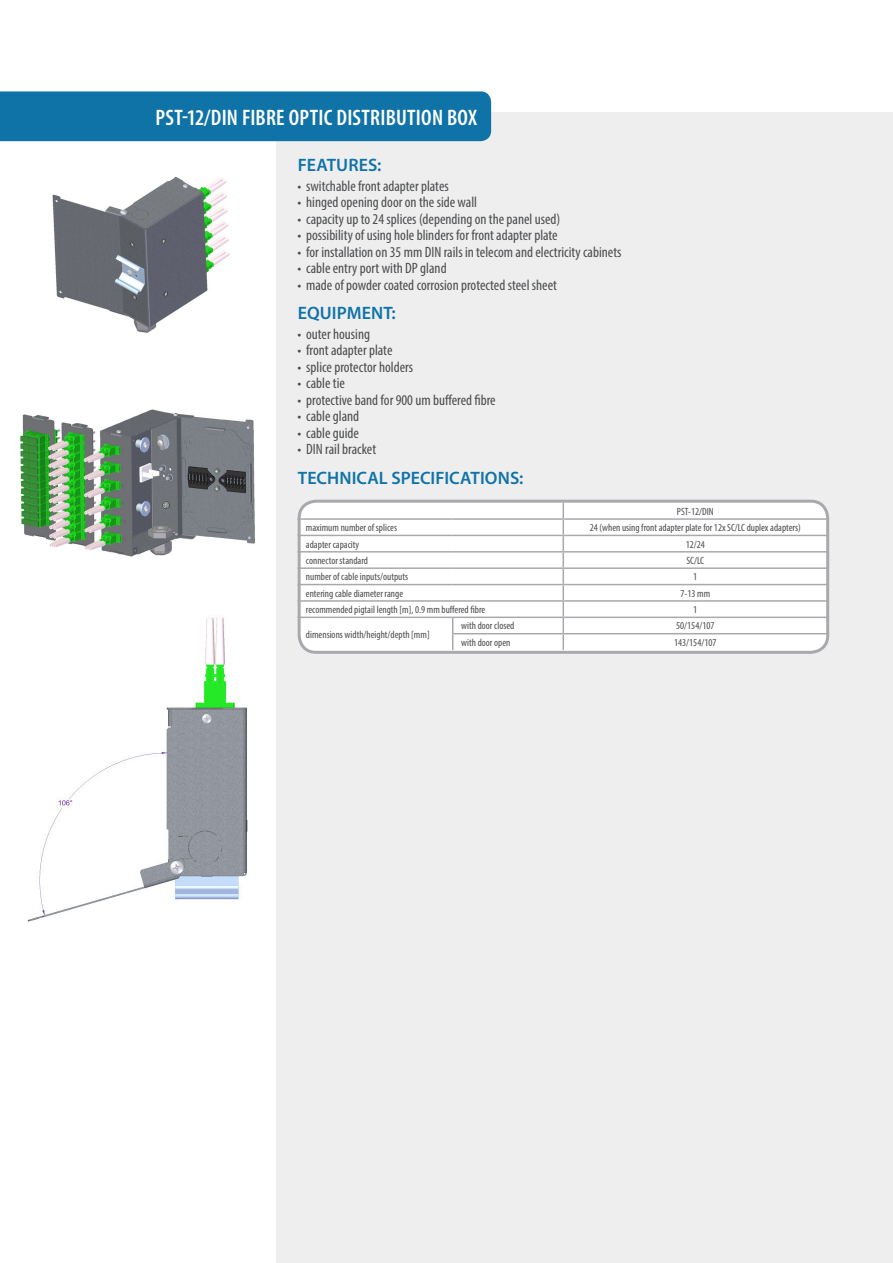
<style>
.page{position:relative;width:893px;height:1263px;background:#fff}
.page>*{position:absolute;margin:0;border:0;box-sizing:border-box;transform-origin:0 0}
.Produkt_L{font:600 condensed 22.5px "Myriad Pro";letter-spacing:.01em;color:#fff}
.Nagłówek_1{font:600 18px "Myriad Pro";letter-spacing:.005em;color:#1073a7}
.t1{font:condensed 15px "Myriad Pro";color:#4b4c4d}
.Tabelka_Podstawowy{font:condensed 10.5px "Myriad Pro";color:#4b4c4d}
</style>
<div class="page">
<div style="left:276px;top:113px;width:617px;height:1150px;background:#eeeeef"></div>
<div style="left:299px;top:501px;width:529px;height:151px;background:#fff;border-radius:17px"></div>
<hr style="left:297px;top:518px;width:156px;height:2px;background:#a8a9ad">
<hr style="left:453px;top:518px;width:110px;height:2px;background:#a8a9ad">
<hr style="left:563px;top:518px;width:264px;height:2px;background:#a8a9ad">
<hr style="left:297px;top:535px;width:156px;height:1px;background:#a8a9ad">
<hr style="left:453px;top:535px;width:110px;height:1px;background:#a8a9ad">
<hr style="left:563px;top:535px;width:264px;height:1px;background:#a8a9ad">
<hr style="left:297px;top:551px;width:156px;height:1px;background:#a8a9ad">
<hr style="left:453px;top:551px;width:110px;height:1px;background:#a8a9ad">
<hr style="left:563px;top:551px;width:264px;height:1px;background:#a8a9ad">
<hr style="left:297px;top:567px;width:156px;height:2px;background:#a8a9ad">
<hr style="left:453px;top:567px;width:110px;height:2px;background:#a8a9ad">
<hr style="left:563px;top:567px;width:264px;height:2px;background:#a8a9ad">
<hr style="left:297px;top:584px;width:156px;height:1px;background:#a8a9ad">
<hr style="left:453px;top:584px;width:110px;height:1px;background:#a8a9ad">
<hr style="left:563px;top:584px;width:264px;height:1px;background:#a8a9ad">
<hr style="left:297px;top:600px;width:156px;height:2px;background:#a8a9ad">
<hr style="left:453px;top:600px;width:110px;height:2px;background:#a8a9ad">
<hr style="left:563px;top:600px;width:264px;height:2px;background:#a8a9ad">
<svg style="left:562px;top:504px;width:2px;height:146px"></svg>
<hr style="left:297px;top:617px;width:156px;height:1px;background:#a8a9ad">
<hr style="left:453px;top:617px;width:110px;height:1px;background:#a8a9ad">
<svg style="left:452px;top:618px;width:1px;height:32px"></svg>
<hr style="left:563px;top:617px;width:264px;height:1px;background:#a8a9ad">
<hr style="left:452px;top:633px;width:111px;height:1px;background:#a8a9ad">
<hr style="left:563px;top:633px;width:264px;height:1px;background:#a8a9ad">
<div style="left:298px;top:500px;width:531px;height:154px;border:3px solid #a8a9ad;border-radius:17px"></div>
<div style="left:0;top:91px;width:491px;height:50px;background:#1073a7"></div>
<img style="left:27px;top:617px;width:221px;height:304px">
<img style="left:20px;top:409px;width:235px;height:148px">
<img style="left:52px;top:176px;width:178px;height:157px">
<p class="Produkt_L" style="left:155px;top:103px;width:323px">PST-12/DIN FIBRE OPTIC DISTRIBUTION BOX</p>
<p class="Nagłówek_1" style="left:298px;top:153px;width:85px">FEATURES:</p>
<p class="t1" style="left:298px;top:177px;width:153px">• switchable front adapter plates</p>
<p class="t1" style="left:298px;top:193px;width:181px">• hinged opening door on the side wall</p>
<p class="t1" style="left:298px;top:210px;width:264px">• capacity up to 24 splices (depending on the panel used)</p>
<p class="t1" style="left:298px;top:226px;width:262px">• possibility of using hole blinders for front adapter plate</p>
<p class="t1" style="left:298px;top:243px;width:325px">• for installation on 35 mm DIN rails in telecom and electricity cabinets</p>
<p class="t1" style="left:298px;top:259px;width:150px">• cable entry port with DP gland</p>
<p class="t1" style="left:298px;top:276px;width:261px">• made of powder coated corrosion protected steel sheet</p>
<p class="Nagłówek_1" style="left:298px;top:301px;width:100px">EQUIPMENT:</p>
<p class="t1" style="left:298px;top:325px;width:74px">• outer housing</p>
<p class="t1" style="left:298px;top:341px;width:96px">• front adapter plate</p>
<p class="t1" style="left:298px;top:358px;width:117px">• splice protector holders</p>
<p class="t1" style="left:298px;top:374px;width:49px">• cable tie</p>
<p class="t1" style="left:298px;top:391px;width:200px">• protective band for 900 um buffered fibre</p>
<p class="t1" style="left:298px;top:407px;width:63px">• cable gland</p>
<p class="t1" style="left:298px;top:424px;width:63px">• cable guide</p>
<p class="t1" style="left:298px;top:440px;width:80px">• DIN rail bracket</p>
<p class="Nagłówek_1" style="left:298px;top:466px;width:227px">TECHNICAL SPECIFICATIONS:</p>
<p class="Tabelka_Podstawowy" style="left:677px;top:505px;width:38px">PST-12/DIN</p>
<p class="Tabelka_Podstawowy" style="left:306px;top:521px;width:93px">maximum number of splices</p>
<p class="Tabelka_Podstawowy" style="left:590px;top:521px;width:213px">24 (when using front adapter plate for 12x SC/LC duplex adapters)</p>
<p class="Tabelka_Podstawowy" style="left:306px;top:538px;width:55px">adapter capacity</p>
<p class="Tabelka_Podstawowy" style="left:686px;top:538px;width:21px">12/24</p>
<p class="Tabelka_Podstawowy" style="left:306px;top:554px;width:64px">connector standard</p>
<p class="Tabelka_Podstawowy" style="left:686px;top:554px;width:19px">SC/LC</p>
<p class="Tabelka_Podstawowy" style="left:306px;top:570px;width:104px">number of cable inputs/outputs</p>
<p class="Tabelka_Podstawowy" style="left:693px;top:570px;width:6px">1</p>
<p class="Tabelka_Podstawowy" style="left:306px;top:587px;width:99px">entering cable diameter range</p>
<p class="Tabelka_Podstawowy" style="left:680px;top:587px;width:31px">7-13 mm</p>
<p class="Tabelka_Podstawowy" style="left:306px;top:603px;width:181px">recommended pigtail length [m], 0.9 mm buffered fibre</p>
<p class="Tabelka_Podstawowy" style="left:693px;top:603px;width:6px">1</p>
<p class="Tabelka_Podstawowy" style="left:306px;top:628px;width:125px">dimensions width/height/depth [mm]</p>
<p class="Tabelka_Podstawowy" style="left:461px;top:620px;width:55px">with door closed</p>
<p class="Tabelka_Podstawowy" style="left:676px;top:620px;width:40px">50/154/107</p>
<p class="Tabelka_Podstawowy" style="left:461px;top:636px;width:51px">with door open</p>
<p class="Tabelka_Podstawowy" style="left:674px;top:636px;width:44px">143/154/107</p>
</div>
